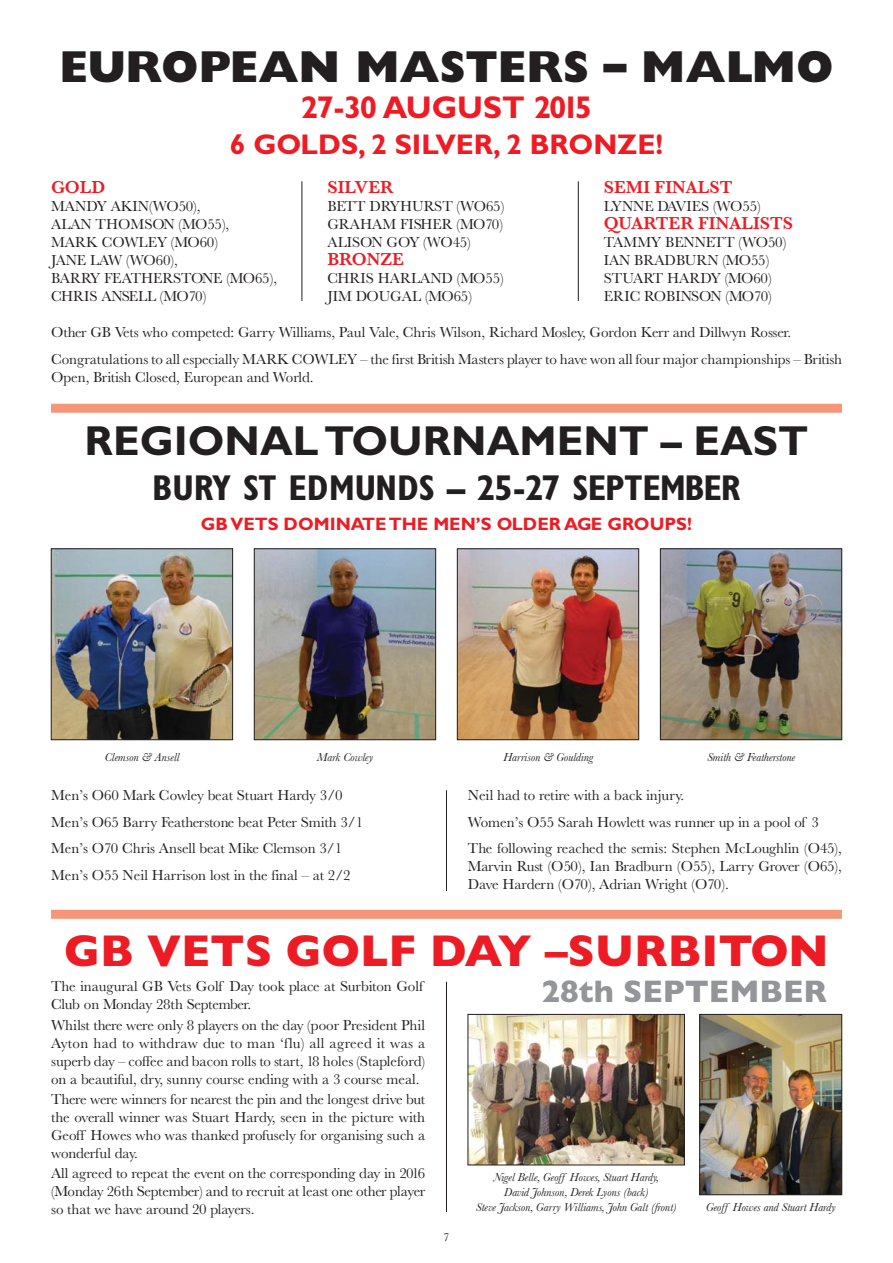
<style>
.page{position:relative;width:893px;height:1263px;background:#fff}
.page>*{position:absolute;margin:0;border:0;box-sizing:border-box;transform-origin:0 0}
.t1{font:800 45px "Gill Sans";color:#ed1c24}
.t2{font:800 45px "Gill Sans";color:#231f20}
.t3{font:700 42px "Gill Sans";color:#231f20}
.t4{font:700 condensed 36px "Gill Sans";letter-spacing:-.025em;color:#231f20}
.t5{font:700 31.5px "Gill Sans";letter-spacing:-.055em;color:#ed1c24}
.t6{font:800 31.5px "Gill Sans";color:#939598}
.t7{font:700 28.5px "Gill Sans";color:#ed1c24}
.t8{font:600 18px "Baskerville";color:#ed1c24}
.t9{font:700 18px "Gill Sans";color:#ed1c24}
.t10{font:15px/18px "Baskerville";color:#231f20}
.t11{font:15px "Baskerville";letter-spacing:-.02em;color:#231f20}
.t12{font:italic 12px/15px "Baskerville";letter-spacing:-.005em;color:#231f20;text-align:center}
.t13{font:12px "Baskerville";color:#231f20}
</style>
<div class="page">
<img style="left:53px;top:551px;width:178px;height:187px">
<div style="left:51px;top:549px;width:182px;height:191px;border:1px solid #231f20"></div>
<img style="left:256px;top:551px;width:178px;height:187px">
<div style="left:254px;top:549px;width:182px;height:191px;border:1px solid #231f20"></div>
<img style="left:459px;top:551px;width:178px;height:187px">
<div style="left:457px;top:549px;width:182px;height:191px;border:1px solid #231f20"></div>
<img style="left:662px;top:551px;width:178px;height:187px">
<div style="left:660px;top:549px;width:182px;height:191px;border:1px solid #231f20"></div>
<div style="left:51px;top:404px;width:791px;height:9px;background:#f69679"></div>
<div style="left:51px;top:910px;width:791px;height:9px;background:#f69679"></div>
<hr style="left:302px;top:181px;width:1px;height:120px;background:#231f20">
<hr style="left:578px;top:181px;width:1px;height:120px;background:#231f20">
<hr style="left:446px;top:790px;width:1px;height:101px;background:#231f20">
<img style="left:470px;top:1016px;width:213px;height:147px">
<div style="left:468px;top:1014px;width:217px;height:151px;border:1px solid #231f20"></div>
<img style="left:701px;top:1016px;width:139px;height:177px">
<div style="left:699px;top:1014px;width:143px;height:181px;border:1px solid #231f20"></div>
<hr style="left:446px;top:982px;width:1px;height:230px;background:#231f20">
<h1 class="t2" style="left:59px;top:51px;width:775px">EUROPEAN MASTERS – MALMO</h1>
<h3 class="t5" style="left:301px;top:96px;width:293px">27-30 AUGUST 2015</h3>
<h3 class="t7" style="left:230px;top:134px;width:435px">6 GOLDS, 2 SILVER, 2 BRONZE!</h3>
<p class="t8" style="left:51px;top:181px;width:56px">GOLD</p>
<p class="t8" style="left:327px;top:181px;width:68px">SILVER</p>
<p class="t8" style="left:604px;top:181px;width:130px">SEMI FINALST</p>
<p class="t10" style="left:51px;top:199px;width:151px">MANDY AKIN(WO50),</p>
<p class="t10" style="left:327px;top:199px;width:178px">BETT DRYHURST (WO65)</p>
<p class="t10" style="left:604px;top:199px;width:158px">LYNNE DAVIES (WO55)</p>
<p class="t10" style="left:51px;top:217px;width:180px">ALAN THOMSON (MO55),</p>
<p class="t10" style="left:327px;top:217px;width:177px">GRAHAM FISHER (MO70)</p>
<p class="t8" style="left:604px;top:217px;width:191px">QUARTER FINALISTS</p>
<p class="t10" style="left:51px;top:235px;width:168px">MARK COWLEY (MO60)</p>
<p class="t10" style="left:327px;top:235px;width:145px">ALISON GOY (WO45)</p>
<p class="t10" style="left:604px;top:235px;width:184px">TAMMY BENNETT (WO50)</p>
<p class="t11" style="left:51px;top:255px;width:128px">JANE LAW (WO60),</p>
<p class="t8" style="left:327px;top:253px;width:78px">BRONZE</p>
<p class="t10" style="left:604px;top:253px;width:167px">IAN BRADBURN (MO55)</p>
<p class="t10" style="left:51px;top:271px;width:228px">BARRY FEATHERSTONE (MO65),</p>
<p class="t10" style="left:327px;top:271px;width:178px">CHRIS HARLAND (MO55)</p>
<p class="t10" style="left:604px;top:271px;width:169px">STUART HARDY (MO60)</p>
<p class="t10" style="left:51px;top:289px;width:157px">CHRIS ANSELL (MO70)</p>
<p class="t10" style="left:327px;top:289px;width:146px">JIM DOUGAL (MO65)</p>
<p class="t10" style="left:604px;top:289px;width:169px">ERIC ROBINSON (MO70)</p>
<p class="t10" style="left:51px;top:321px;width:792px;line-height:26.5px">Other GB Vets who competed: Garry Williams, Paul Vale, Chris Wilson, Richard Mosley, Gordon Kerr and Dillwyn Rosser.<br>Congratulations to all especially MARK COWLEY – the first British Masters player to have won all four major championships – British</p>
<p class="t10" style="left:51px;top:370px;width:264px">Open, British Closed, European and World.</p>
<h2 class="t3" style="left:85px;top:427px;width:725px">REGIONAL TOURNAMENT – EAST</h2>
<h3 class="t4" style="left:152px;top:476px;width:590px">BURY ST EDMUNDS – 25-27 SEPTEMBER</h3>
<p class="t9" style="left:201px;top:518px;width:493px">GB VETS DOMINATE THE MEN’S OLDER AGE GROUPS!</p>
<p class="t12" style="left:104px;top:751px;width:77px">Clemson &amp; Ansell</p>
<p class="t12" style="left:317px;top:751px;width:58px">Mark Cowley</p>
<p class="t12" style="left:503px;top:751px;width:92px">Harrison &amp; Goulding</p>
<p class="t12" style="left:707px;top:751px;width:90px">Smith &amp; Featherstone</p>
<p class="t10" style="left:51px;top:784px;width:314px;line-height:26.5px">Men’s O60 Mark Cowley beat Stuart Hardy 3/0<br>Men’s O65 Barry Featherstone beat Peter Smith 3/1<br>Men’s O70 Chris Ansell beat Mike Clemson 3/1<br>Men’s O55 Neil Harrison lost in the final – at 2/2</p>
<p class="t10" style="left:468px;top:784px;width:376px;line-height:26.5px">Neil had to retire with a back injury.<br>Women’s O55 Sarah Howlett was runner up in a pool of 3<br>The following reached the semis: Stephen McLoughlin (O45),</p>
<p class="t10" style="left:468px;top:859px;width:376px">Marvin Rust (O50), Ian Bradburn (O55), Larry Grover (O65),<br>Dave Hardern (O70), Adrian Wright (O70).</p>
<h1 class="t1" style="left:64px;top:935px;width:766px">GB VETS GOLF DAY –SURBITON</h1>
<h3 class="t6" style="left:541px;top:980px;width:287px">28th SEPTEMBER</h3>
<p class="t10" style="left:51px;top:979px;width:374px">The inaugural GB Vets Golf Day took place at Surbiton Golf<br>Club on Monday 28th September.</p>
<p class="t10" style="left:51px;top:1017px;width:376px;text-align:justify">Whilst there were only 8 players on the day (poor President Phil Ayton had to withdraw due to man ‘flu) all agreed it was a superb day – coffee and bacon rolls to start, 18 holes (Stapleford) on a beautiful, dry, sunny course ending with a 3 course meal.</p>
<p class="t10" style="left:51px;top:1091px;width:376px;text-align:justify">There were winners for nearest the pin and the longest drive but the overall winner was Stuart Hardy, seen in the picture with Geoff Howes who was thanked profusely for organising such a wonderful day.</p>
<p class="t10" style="left:51px;top:1165px;width:376px;text-align:justify">All agreed to repeat the event on the corresponding day in 2016 (Monday 26th September) and to recruit at least one other player so that we have around 20 players.</p>
<p class="t12" style="left:476px;top:1171px;width:202px">Nigel Belle, Geoff Howes, Stuart Hardy,<br>David Johnson, Derek Lyons (back)<br>Steve Jackson, Garry Williams, John Galt (front)</p>
<p class="t12" style="left:706px;top:1201px;width:131px">Geoff Howes and Stuart Hardy</p>
<p class="t13" style="left:443px;top:1233px;width:7px">7</p>
</div>
